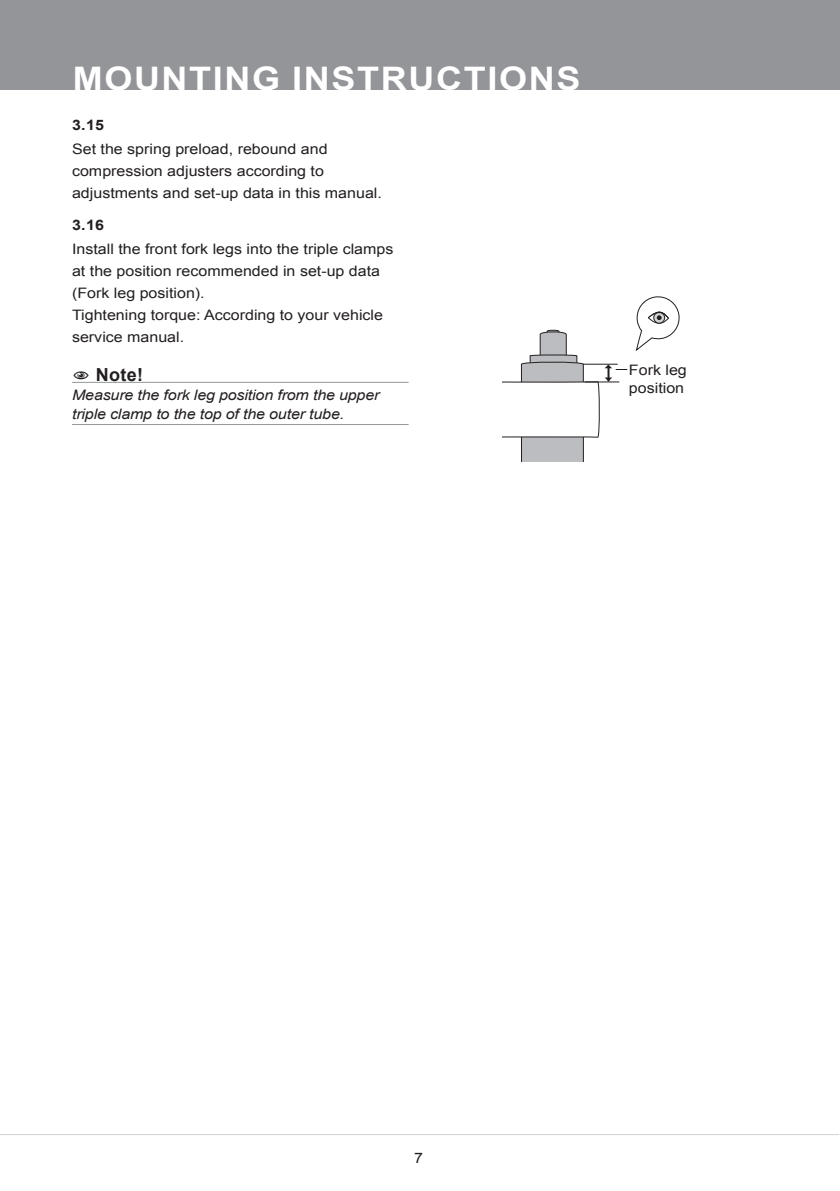
<style>
.page{position:relative;width:840px;height:1191px;background:#fff}
.page>*{position:absolute;margin:0;border:0;box-sizing:border-box;transform-origin:0 0}
.t1{font:700 32.4px "Arial";letter-spacing:.045em;color:#fff;scale:1.11 1}
.t2{font:700 18px "Arial";color:#231f20}
._6_Body_type{font:14.4px/22px "Arial";color:#231f20;scale:1.11 1}
._9_Body_Type_Italic{font:italic 14.4px/19px "Arial";letter-spacing:-.01em;color:#231f20;scale:1.11 1}
._11_Figure_Text{font:14.4px/18px "Arial";color:#231f20;scale:1.11 1}
._7_Body_type_StepNo{font:700 14.4px "Arial";color:#231f20;scale:1.11 1}
</style>
<div class="page">
<div style="left:0;top:0;width:839px;height:90px;background:#939598"></div>
<hr style="left:0;top:1134px;width:838px;height:1px;background:#d1d2d4">
<hr style="left:72px;top:382px;width:336px;height:1px;background:#939598">
<hr style="left:72px;top:424px;width:336px;height:1px;background:#939598">
<svg style="left:502px;top:330px;width:124px;height:131px"></svg>
<svg style="left:635px;top:296px;width:45px;height:55px"></svg>
<h1 class="t1" style="left:73px;top:56px;width:458px">MOUNTING INSTRUCTIONS</h1>
<p class="_7_Body_type_StepNo" style="left:72px;top:115px;width:30px">3.15</p>
<p class="_6_Body_type" style="left:72px;top:138px;width:280px">Set the spring preload, rebound and compression adjusters according to adjustments and set-up data in this manual.</p>
<p class="_7_Body_type_StepNo" style="left:72px;top:214px;width:30px">3.16</p>
<p class="_6_Body_type" style="left:72px;top:238px;width:291px">Install the front fork legs into the triple clamps at the position recommended in set-up data (Fork leg position).</p>
<p class="_6_Body_type" style="left:72px;top:304px;width:281px">Tightening torque: According to your vehicle service manual.</p>
<p class="t2" style="left:96px;top:361px;width:49px">Note!</p>
<p class="_9_Body_Type_Italic" style="left:72px;top:385px;width:278px">Measure the fork leg position from the upper triple clamp to the top of the outer tube.</p>
<p class="_11_Figure_Text" style="left:628px;top:361px;width:54px">Fork leg position</p>
<p class="_6_Body_type" style="left:414px;top:1147px;width:10px">7</p>
</div>
